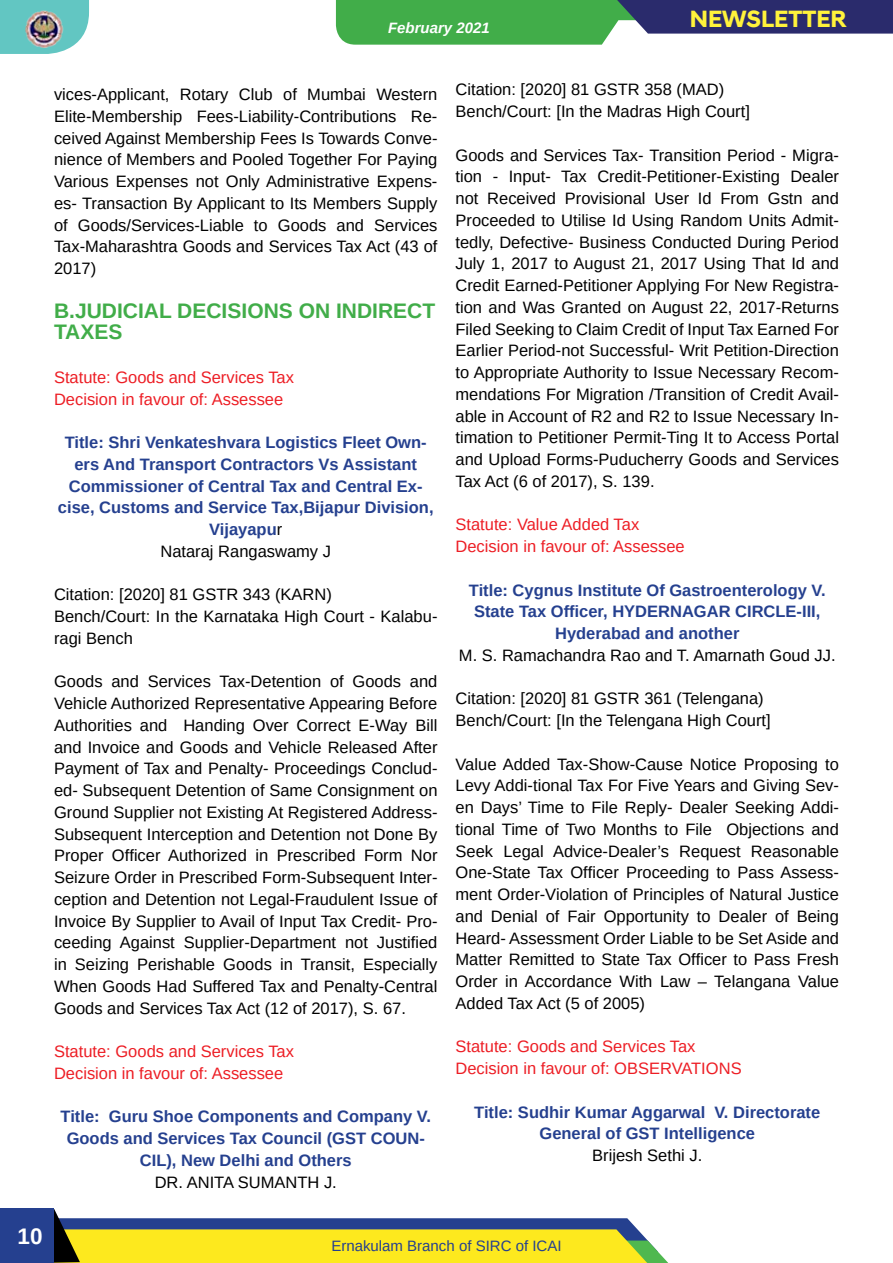
<style>
.page{position:relative;width:893px;height:1263px;background:#fff}
.page>*{position:absolute;margin:0;border:0;box-sizing:border-box;transform-origin:0 0}
.t1{font:700 24px "Hyundai Sans Head";color:#fff33b}
.t2{font:700 22.5px "Arimo";color:#fff}
.t3{font:700 21px/21.8px "Arimo";color:#41ad49}
.t4{font:16.5px/21.8px "Arimo";color:#000;text-align:justify}
.t5{font:700 16.5px/21.8px "Arimo";color:#25408f;text-align:center}
.t6{font:16.5px/21.8px "Arimo";color:#ed1d24}
.t7{font:15px "Arimo";color:#25408f}
.t8{font:italic 700 15px "Arimo";color:#fff}
.s1{font-weight:400;color:#000}
</style>
<div class="page">
<svg style="left:0;top:0;width:89px;height:54px;background:#72cbc8"></svg>
<img style="left:26px;top:11px;width:38px;height:37px">
<svg style="left:336px;top:0;width:557px;height:45px;background:#558b70"></svg>
<svg style="left:54px;top:1209px;width:614px;height:54px"></svg>
<div style="left:0;top:1209px;width:54px;height:54px;background:#25408f"></div>
<p class="t8" style="left:388px;top:17px;width:103px">February 2021</p>
<h1 class="t1" style="left:690px;top:4px;width:159px">NEWSLETTER</h1>
<p class="t4" style="left:54px;top:84px;width:385px">vices-Applicant, Rotary Club of Mumbai Western Elite-Membership Fees-Liability-Contributions Re&shy;ceived Against Membership Fees Is Towards Conve&shy;nience of Members and Pooled Together For Paying Various Expenses not Only Administrative Expens&shy;es- Transaction By Applicant to Its Members Supply of Goods/Services-Liable to Goods and Services Tax-Maharashtra Goods and Services Tax Act (43 of 2017)</p>
<p class="t3" style="left:54px;top:300px;width:383px">B.JUDICIAL DECISIONS ON INDIRECT<br>TAXES</p>
<p class="t6" style="left:54px;top:366px;width:241px">Statute: Goods and Services Tax<br>Decision in favour of: Assessee</p>
<p class="t5" style="left:58px;top:432px;width:377px">Title: Shri Venkateshvara Logistics Fleet Own&shy;ers And Transport Contractors Vs Assistant Commissioner of Central Tax and Central Ex&shy;cise, Customs and Service Tax,Bijapur Division, Vijayapu<span class="s1">r<br>Nataraj Rangaswamy J</span></p>
<p class="t4" style="left:54px;top:584px;width:385px;text-align:left">Citation: [2020] 81 GSTR 343 (KARN)<br>Bench/Court: In the Karnataka High Court - Kalabu&shy;ragi Bench</p>
<p class="t4" style="left:54px;top:671px;width:385px">Goods and Services Tax-Detention of Goods and Vehicle Authorized Representative Appearing Before Authorities and Handing Over Correct E-Way Bill and Invoice and Goods and Vehicle Released After Payment of Tax and Penalty- Proceedings Conclud&shy;ed- Subsequent Detention of Same Consignment on Ground Supplier not Existing At Registered Address-Subsequent Interception and Detention not Done By Proper Officer Authorized in Prescribed Form Nor Seizure Order in Prescribed Form-Subsequent Inter&shy;ception and Detention not Legal-Fraudulent Issue of Invoice By Supplier to Avail of Input Tax Credit- Pro&shy;ceeding Against Supplier-Department not Justified in Seizing Perishable Goods in Transit, Especially When Goods Had Suffered Tax and Penalty-Central Goods and Services Tax Act (12 of 2017), S. 67.</p>
<p class="t6" style="left:54px;top:1040px;width:241px">Statute: Goods and Services Tax<br>Decision in favour of: Assessee</p>
<p class="t5" style="left:61px;top:1106px;width:372px">Title: Guru Shoe Components and Company V.<br>Goods and Services Tax Council (GST COUN-<br>CIL), New Delhi and Others</p>
<p class="t4" style="left:155px;top:1171px;width:184px">DR. ANITA SUMANTH J.</p>
<p class="t4" style="left:455px;top:79px;width:296px">Citation: [2020] 81 GSTR 358 (MAD)<br>Bench/Court: [In the Madras High Court]</p>
<p class="t4" style="left:455px;top:144px;width:385px">Goods and Services Tax- Transition Period - Migra&shy;tion - Input- Tax Credit-Petitioner-Existing Dealer not Received Provisional User Id From Gstn and Proceeded to Utilise Id Using Random Units Admit&shy;tedly, Defective- Business Conducted During Period July 1, 2017 to August 21, 2017 Using That Id and Credit Earned-Petitioner Applying For New Registra&shy;tion and Was Granted on August 22, 2017-Returns Filed Seeking to Claim Credit of Input Tax Earned For Earlier Period-not Successful- Writ Petition-Direction to Appropriate Authority to Issue Necessary Recom&shy;mendations For Migration /Transition of Credit Avail&shy;able in Account of R2 and R2 to Issue Necessary In&shy;timation to Petitioner Permit-Ting It to Access Portal and Upload Forms-Puducherry Goods and Services Tax Act (6 of 2017), S. 139.</p>
<p class="t6" style="left:455px;top:514px;width:231px">Statute: Value Added Tax<br>Decision in favour of: Assessee</p>
<p class="t5" style="left:469px;top:579px;width:358px">Title: Cygnus Institute Of Gastroenterology V.<br>State Tax Officer, HYDERNAGAR CIRCLE-III,<br>Hyderabad and another</p>
<p class="t4" style="left:459px;top:644px;width:378px">M. S. Ramachandra Rao and T. Amarnath Goud JJ.</p>
<p class="t4" style="left:455px;top:688px;width:317px">Citation: [2020] 81 GSTR 361 (Telengana)<br>Bench/Court: [In the Telengana High Court]</p>
<p class="t4" style="left:455px;top:753px;width:385px">Value Added Tax-Show-Cause Notice Proposing to Levy Addi-tional Tax For Five Years and Giving Sev&shy;en Days’ Time to File Reply- Dealer Seeking Addi&shy;tional Time of Two Months to File Objections and Seek Legal Advice-Dealer’s Request Reasonable One-State Tax Officer Proceeding to Pass Assess&shy;ment Order-Violation of Principles of Natural Justice and Denial of Fair Opportunity to Dealer of Being Heard- Assessment Order Liable to be Set Aside and Matter Remitted to State Tax Officer to Pass Fresh Order in Accordance With Law – Telangana Value Added Tax Act (5 of 2005)</p>
<p class="t6" style="left:455px;top:1036px;width:288px">Statute: Goods and Services Tax<br>Decision in favour of: OBSERVATIONS</p>
<p class="t5" style="left:474px;top:1101px;width:347px">Title: Sudhir Kumar Aggarwal V. Directorate<br>General of GST Intelligence</p>
<p class="t4" style="left:592px;top:1144px;width:112px">Brijesh Sethi J.</p>
<h2 class="t2" style="left:18px;top:1221px;width:27px">10</h2>
<p class="t7" style="left:331px;top:1236px;width:232px">Ernakulam Branch of SIRC of ICAI</p>
</div>
